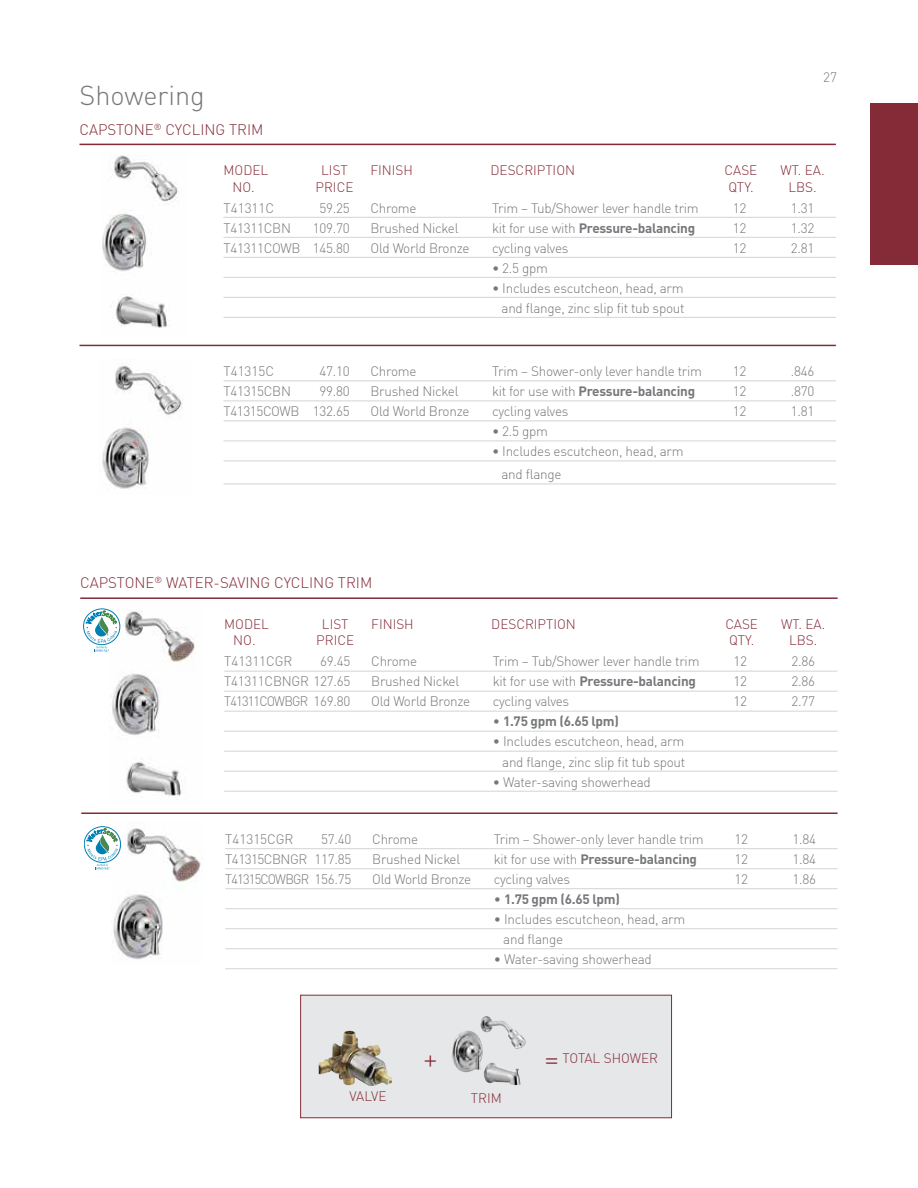
<style>
.page{position:relative;width:918px;height:1188px;background:#fff}
.page>*{position:absolute;margin:0;border:0;box-sizing:border-box;transform-origin:0 0}
.t1{font:300 27px "DINOT";color:#77787b}
.t2{font:300 27px "DIN Offc";color:#842b37}
.t3{font:300 15px "DIN Offc";color:#842b37}
.t4{font:300 13.5px/20px "DIN Offc";letter-spacing:-.02em;color:#77787b;text-align:right}
.t5{font:700 13.5px "DINOT";letter-spacing:-.02em;color:#77787b}
.t6{font:300 13.5px "DIN Offc";color:#842b37}
.t7{font:300 13.5px "DIN Offc";letter-spacing:-.06em;color:#77787b;scale:.95 1}
.t8{font:300 13.5px "DIN Offc";color:#77787b}
.t9{font:300 13.5px "DIN Offc";letter-spacing:-.04em;color:#77787b}
.t10{font:300 13.5px "DINOT";color:#77787b}
.s1{font-family:"DIN Offc";font-weight:300}
.s2{font-size:27px}
</style>
<div class="page">
<div style="left:871px;top:103px;width:47px;height:162px;background:#842b37"></div>
<div style="left:300px;top:995px;width:372px;height:123px;background:#e6e7e8;border:1px solid #842b37"></div>
<img style="left:319px;top:1031px;width:73px;height:55px">
<img style="left:480px;top:1016px;width:46px;height:33px">
<img style="left:484px;top:1063px;width:37px;height:22px">
<img style="left:452px;top:1030px;width:31px;height:43px">
<hr style="left:80px;top:144px;width:756px;height:1px;background:#842b37">
<hr style="left:224px;top:217px;width:612px;height:1px;background:#d2d4d5">
<hr style="left:224px;top:237px;width:612px;height:1px;background:#d2d4d5">
<hr style="left:224px;top:257px;width:612px;height:1px;background:#d2d4d5">
<hr style="left:224px;top:277px;width:612px;height:1px;background:#d2d4d5">
<hr style="left:224px;top:297px;width:612px;height:1px;background:#d2d4d5">
<hr style="left:224px;top:317px;width:612px;height:1px;background:#d2d4d5">
<hr style="left:80px;top:345px;width:756px;height:1px;background:#842b37">
<hr style="left:224px;top:381px;width:612px;height:1px;background:#d2d4d5">
<hr style="left:224px;top:401px;width:612px;height:1px;background:#d2d4d5">
<hr style="left:224px;top:421px;width:612px;height:1px;background:#d2d4d5">
<hr style="left:224px;top:441px;width:612px;height:1px;background:#d2d4d5">
<hr style="left:224px;top:461px;width:612px;height:1px;background:#d2d4d5">
<hr style="left:224px;top:484px;width:612px;height:1px;background:#d2d4d5">
<hr style="left:80px;top:597px;width:758px;height:2px;background:#842b37">
<hr style="left:224px;top:671px;width:614px;height:1px;background:#d2d4d5">
<hr style="left:224px;top:691px;width:614px;height:1px;background:#d2d4d5">
<hr style="left:224px;top:711px;width:614px;height:1px;background:#d2d4d5">
<hr style="left:224px;top:731px;width:614px;height:1px;background:#d2d4d5">
<hr style="left:224px;top:751px;width:614px;height:1px;background:#d2d4d5">
<hr style="left:224px;top:771px;width:614px;height:1px;background:#d2d4d5">
<hr style="left:224px;top:791px;width:614px;height:1px;background:#d2d4d5">
<hr style="left:81px;top:813px;width:757px;height:1px;background:#842b37">
<hr style="left:225px;top:848px;width:613px;height:1px;background:#d2d4d5">
<hr style="left:225px;top:868px;width:613px;height:1px;background:#d2d4d5">
<hr style="left:225px;top:888px;width:613px;height:1px;background:#d2d4d5">
<hr style="left:225px;top:908px;width:613px;height:1px;background:#d2d4d5">
<hr style="left:225px;top:928px;width:613px;height:1px;background:#d2d4d5">
<hr style="left:225px;top:948px;width:613px;height:1px;background:#d2d4d5">
<hr style="left:225px;top:968px;width:613px;height:1px;background:#d2d4d5">
<img style="left:112px;top:828px;width:89px;height:132px">
<img style="left:112px;top:611px;width:83px;height:185px">
<img style="left:102px;top:365px;width:81px;height:124px">
<img style="left:102px;top:155px;width:77px;height:173px">
<svg style="left:83px;top:609px;width:37px;height:36px"></svg>
<div style="left:83px;top:609px;width:37px;height:36px;border:1px solid #007fb2;border-radius:50%"></div>
<svg style="left:86px;top:609px;width:31px;height:43px"></svg>
<svg style="left:84px;top:827px;width:37px;height:35px"></svg>
<div style="left:84px;top:827px;width:37px;height:36px;border:1px solid #007fb2;border-radius:50%"></div>
<svg style="left:87px;top:827px;width:31px;height:43px"></svg>
<p class="t10" style="left:823px;top:68px;width:15px">27</p>
<h1 class="t1" style="left:80px;top:77px;width:127px">Showering</h1>
<p class="t3" style="left:80px;top:120px;width:186px">CAPSTONE<sup>®</sup> CYCLING TRIM</p>
<p class="t6" style="left:224px;top:162px;width:46px">MODEL</p>
<p class="t6" style="left:321px;top:162px;width:28px">LIST</p>
<p class="t6" style="left:371px;top:162px;width:44px">FINISH</p>
<p class="t6" style="left:491px;top:162px;width:86px">DESCRIPTION</p>
<p class="t6" style="left:725px;top:162px;width:34px">CASE</p>
<p class="t6" style="left:780px;top:162px;width:46px">WT. EA.</p>
<p class="t6" style="left:233px;top:178px;width:24px">NO.</p>
<p class="t6" style="left:316px;top:178px;width:39px">PRICE</p>
<p class="t6" style="left:728px;top:178px;width:27px">QTY.</p>
<p class="t6" style="left:788px;top:178px;width:30px">LBS.</p>
<p class="t8" style="left:224px;top:199px;width:52px">T41311C</p>
<p class="t4" style="left:320px;top:198px;width:32px">59.25</p>
<p class="t4" style="left:371px;top:198px;width:48px">Chrome</p>
<p class="t4" style="left:492px;top:198px;width:208px">Trim – Tub/Shower lever handle trim</p>
<p class="t4" style="left:733px;top:198px;width:15px">12</p>
<p class="t4" style="left:791px;top:198px;width:25px">1.31</p>
<p class="t4" style="left:224px;top:218px;width:69px">T41311CBN</p>
<p class="t4" style="left:313px;top:218px;width:38px">109.70</p>
<p class="t4" style="left:371px;top:218px;width:90px">Brushed Nickel</p>
<p class="t5" style="left:492px;top:219px;width:205px"><span class="s1">kit for use with</span> Pressure-balancing</p>
<p class="t4" style="left:733px;top:218px;width:15px">12</p>
<p class="t4" style="left:791px;top:218px;width:25px">1.32</p>
<p class="t4" style="left:224px;top:238px;width:128px">T41311COWB 145.80</p>
<p class="t4" style="left:371px;top:238px;width:101px">Old World Bronze</p>
<p class="t4" style="left:492px;top:238px;width:78px">cycling valves</p>
<p class="t4" style="left:733px;top:238px;width:15px">12</p>
<p class="t4" style="left:791px;top:238px;width:25px">2.81</p>
<p class="t4" style="left:492px;top:258px;width:57px">• 2.5 gpm</p>
<p class="t4" style="left:492px;top:278px;width:194px">• Includes escutcheon, head, arm and flange, zinc slip fit tub spout</p>
<p class="t8" style="left:224px;top:363px;width:52px">T41315C</p>
<p class="t4" style="left:320px;top:361px;width:32px">47.10</p>
<p class="t4" style="left:371px;top:361px;width:48px">Chrome</p>
<p class="t4" style="left:492px;top:361px;width:212px">Trim – Shower-only lever handle trim</p>
<p class="t4" style="left:733px;top:361px;width:15px">12</p>
<p class="t4" style="left:791px;top:361px;width:25px">.846</p>
<p class="t4" style="left:224px;top:381px;width:69px">T41315CBN</p>
<p class="t4" style="left:320px;top:381px;width:32px">99.80</p>
<p class="t4" style="left:371px;top:381px;width:90px">Brushed Nickel</p>
<p class="t5" style="left:492px;top:382px;width:205px"><span class="s1">kit for use with</span> Pressure-balancing</p>
<p class="t4" style="left:733px;top:381px;width:15px">12</p>
<p class="t4" style="left:791px;top:381px;width:25px">.870</p>
<p class="t4" style="left:224px;top:401px;width:128px">T41315COWB 132.65</p>
<p class="t4" style="left:371px;top:401px;width:101px">Old World Bronze</p>
<p class="t4" style="left:492px;top:401px;width:78px">cycling valves</p>
<p class="t4" style="left:733px;top:401px;width:15px">12</p>
<p class="t4" style="left:791px;top:401px;width:25px">1.81</p>
<p class="t4" style="left:492px;top:421px;width:57px">• 2.5 gpm</p>
<p class="t4" style="left:502px;top:440px;width:184px;line-height:23px;text-align:left;text-indent:-10px">• Includes escutcheon, head, arm and flange</p>
<p class="t3" style="left:80px;top:574px;width:294px">CAPSTONE<sup>®</sup> WATER-SAVING CYCLING TRIM</p>
<p class="t6" style="left:224px;top:616px;width:46px">MODEL</p>
<p class="t6" style="left:322px;top:616px;width:28px">LIST</p>
<p class="t6" style="left:371px;top:616px;width:44px">FINISH</p>
<p class="t6" style="left:491px;top:616px;width:86px">DESCRIPTION</p>
<p class="t6" style="left:725px;top:616px;width:34px">CASE</p>
<p class="t6" style="left:781px;top:616px;width:46px">WT. EA.</p>
<p class="t6" style="left:233px;top:632px;width:24px">NO.</p>
<p class="t6" style="left:316px;top:632px;width:39px">PRICE</p>
<p class="t6" style="left:729px;top:632px;width:27px">QTY.</p>
<p class="t6" style="left:789px;top:632px;width:30px">LBS.</p>
<p class="t8" style="left:224px;top:653px;width:70px">T41311CGR</p>
<p class="t4" style="left:320px;top:651px;width:32px">69.45</p>
<p class="t4" style="left:371px;top:651px;width:48px">Chrome</p>
<p class="t4" style="left:493px;top:651px;width:208px">Trim – Tub/Shower lever handle trim</p>
<p class="t4" style="left:734px;top:651px;width:15px">12</p>
<p class="t4" style="left:791px;top:651px;width:25px">2.86</p>
<p class="t4" style="left:224px;top:672px;width:128px">T41311CBNGR 127.65</p>
<p class="t4" style="left:371px;top:672px;width:90px">Brushed Nickel</p>
<p class="t5" style="left:493px;top:672px;width:205px"><span class="s1">kit for use with</span> Pressure-balancing</p>
<p class="t4" style="left:734px;top:672px;width:15px">12</p>
<p class="t4" style="left:791px;top:672px;width:25px">2.86</p>
<p class="t7" style="left:224px;top:693px;width:134px">T41311COWBGR 169.80</p>
<p class="t4" style="left:371px;top:692px;width:101px">Old World Bronze</p>
<p class="t4" style="left:493px;top:692px;width:78px">cycling valves</p>
<p class="t4" style="left:734px;top:692px;width:15px">12</p>
<p class="t4" style="left:792px;top:692px;width:25px">2.77</p>
<p class="t5" style="left:493px;top:712px;width:128px"><span class="s1">•</span> 1.75 gpm (6.65 lpm)</p>
<p class="t4" style="left:493px;top:732px;width:194px">• Includes escutcheon, head, arm and flange, zinc slip fit tub spout</p>
<p class="t4" style="left:493px;top:772px;width:160px">• Water-saving showerhead</p>
<p class="t8" style="left:225px;top:831px;width:70px">T41315CGR</p>
<p class="t4" style="left:321px;top:829px;width:32px">57.40</p>
<p class="t4" style="left:372px;top:829px;width:48px">Chrome</p>
<p class="t4" style="left:494px;top:829px;width:212px">Trim – Shower-only lever handle trim</p>
<p class="t4" style="left:735px;top:829px;width:15px">12</p>
<p class="t4" style="left:792px;top:829px;width:25px">1.84</p>
<p class="t9" style="left:225px;top:851px;width:128px">T41315CBNGR 117.85</p>
<p class="t4" style="left:372px;top:849px;width:90px">Brushed Nickel</p>
<p class="t5" style="left:494px;top:850px;width:205px"><span class="s1">kit for use with</span> Pressure-balancing</p>
<p class="t4" style="left:735px;top:849px;width:15px">12</p>
<p class="t4" style="left:792px;top:849px;width:25px">1.84</p>
<p class="t7" style="left:225px;top:871px;width:134px">T41315COWBGR 156.75</p>
<p class="t4" style="left:372px;top:869px;width:101px">Old World Bronze</p>
<p class="t4" style="left:494px;top:869px;width:78px">cycling valves</p>
<p class="t4" style="left:735px;top:869px;width:15px">12</p>
<p class="t4" style="left:792px;top:869px;width:25px">1.86</p>
<p class="t5" style="left:494px;top:890px;width:128px"><span class="s1">•</span> 1.75 gpm (6.65 lpm)</p>
<p class="t4" style="left:503px;top:909px;width:184px;text-align:left;text-indent:-10px">• Includes escutcheon, head, arm and flange</p>
<p class="t4" style="left:494px;top:949px;width:160px">• Water-saving showerhead</p>
<h1 class="t2" style="left:423px;top:1041px;width:15px">+</h1>
<p class="t6" style="left:545px;top:1050px;width:115px"><span class="s2">=</span> TOTAL SHOWER</p>
<p class="t6" style="left:350px;top:1088px;width:38px">VALVE</p>
<p class="t6" style="left:471px;top:1090px;width:32px">TRIM</p>
</div>
